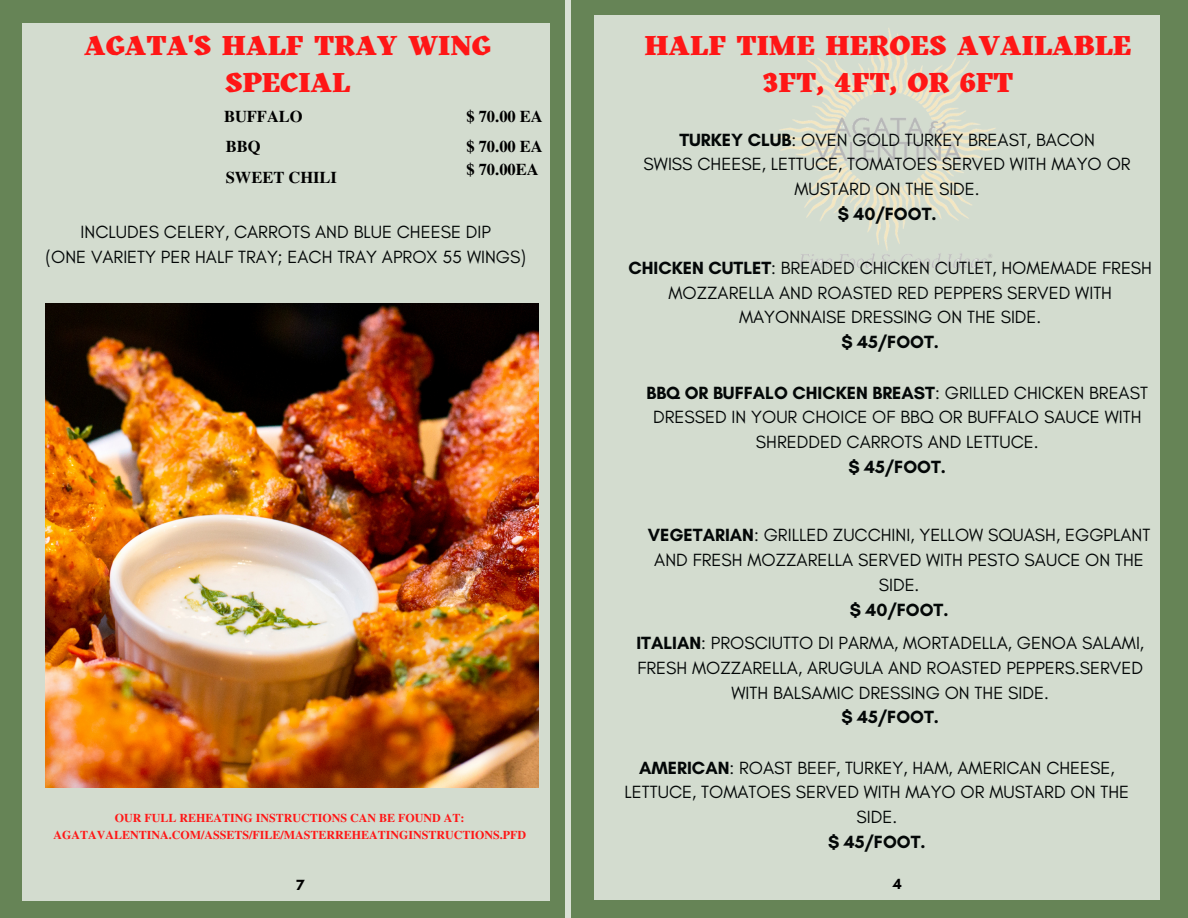
<style>
.page{position:relative;width:1188px;height:918px;background:#668456}
.page>*{position:absolute;margin:0;border:0;box-sizing:border-box;transform-origin:0 0}
.t1{font:900 27px/37.2px "Kitsch";color:#ff1616;text-align:center}
.t2{font:18px/24.8px "Glacial Indifference";color:#030707;text-align:center}
.t3{font:700 16.5px "Te X Gyre Termes";color:#000}
.t4{font:700 15px "Glacial Indifference";color:#000}
.t5{font:700 12px/17px "Te X Gyre Termes";color:#ff1616;text-align:center}
.s1{font-weight:700}
</style>
<div class="page">
<div style="left:565px;top:0;width:6px;height:918px;background:#d9e1d5"></div>
<div style="left:22px;top:24px;width:528px;height:877px;background:#d3dccf"></div>
<div style="left:594px;top:15px;width:566px;height:885px;background:#d3dccf"></div>
<img style="left:46px;top:303px;width:492px;height:485px">
<p class="t1" style="left:84px;top:29px;width:408px">AGATA'S HALF TRAY WING<br>SPECIAL</p>
<h3 class="t1" style="left:644px;top:29px;width:489px">HALF TIME HEROES AVAILABLE<br>3FT, 4FT, OR 6FT</h3>
<h3 class="t2" style="left:644px;top:127px;width:489px"><span class="s1">TURKEY CLUB</span>: OVEN GOLD TURKEY BREAST, BACON<br>SWISS CHEESE, LETTUCE, TOMATOES SERVED WITH MAYO OR<br>MUSTARD ON THE SIDE.<br><span class="s1">$ 40/FOOT.</span></h3>
<h5 class="t2" style="left:628px;top:255px;width:525px"><span class="s1">CHICKEN CUTLET</span>: BREADED CHICKEN CUTLET, HOMEMADE FRESH MOZZARELLA AND ROASTED RED PEPPERS SERVED WITH MAYONNAISE DRESSING ON THE SIDE.<br><span class="s1">$ 45/FOOT.</span></h5>
<h5 class="t2" style="left:646px;top:380px;width:503px"><span class="s1">BBQ OR BUFFALO CHICKEN BREAST</span>: GRILLED CHICKEN BREAST DRESSED IN YOUR CHOICE OF BBQ OR BUFFALO SAUCE WITH SHREDDED CARROTS AND LETTUCE.<br><span class="s1">$ 45/FOOT.</span></h5>
<p class="t3" style="left:466px;top:103px;width:78px">$ 70.00 EA</p>
<h4 class="t3" style="left:466px;top:133px;width:78px">$ 70.00 EA</h4>
<h4 class="t3" style="left:466px;top:157px;width:74px">$ 70.00EA</h4>
<h4 class="t3" style="left:224px;top:103px;width:80px">BUFFALO</h4>
<h4 class="t3" style="left:226px;top:133px;width:36px">BBQ</h4>
<h4 class="t3" style="left:226px;top:164px;width:113px">SWEET CHILI</h4>
<h4 class="t2" style="left:46px;top:220px;width:482px">INCLUDES CELERY, CARROTS AND BLUE CHEESE DIP<br>(ONE VARIETY PER HALF TRAY; EACH TRAY APROX 55 WINGS)</h4>
<h5 class="t5" style="left:53px;top:809px;width:474px">OUR FULL REHEATING INSTRUCTIONS CAN BE FOUND AT:<br>AGATAVALENTINA.COM/ASSETS/FILE/MASTERREHEATINGINSTRUCTIONS.PFD</h5>
<h5 class="t2" style="left:648px;top:523px;width:504px"><span class="s1">VEGETARIAN</span>: GRILLED ZUCCHINI, YELLOW SQUASH, EGGPLANT<br>AND FRESH MOZZARELLA SERVED WITH PESTO SAUCE ON THE<br>SIDE.<br><span class="s1">$ 40/FOOT.</span></h5>
<h5 class="t2" style="left:636px;top:630px;width:509px"><span class="s1">ITALIAN</span>: PROSCIUTTO DI PARMA, MORTADELLA, GENOA SALAMI, FRESH MOZZARELLA, ARUGULA AND ROASTED PEPPERS.SERVED WITH BALSAMIC DRESSING ON THE SIDE.<br><span class="s1">$ 45/FOOT.</span></h5>
<h5 class="t2" style="left:625px;top:755px;width:506px"><span class="s1">AMERICAN</span>: ROAST BEEF, TURKEY, HAM, AMERICAN CHEESE,<br>LETTUCE, TOMATOES SERVED WITH MAYO OR MUSTARD ON THE<br>SIDE.<br><span class="s1">$ 45/FOOT.</span></h5>
<p class="t4" style="left:296px;top:876px;width:10px">7</p>
<p class="t4" style="left:893px;top:874px;width:11px">4</p>
</div>
